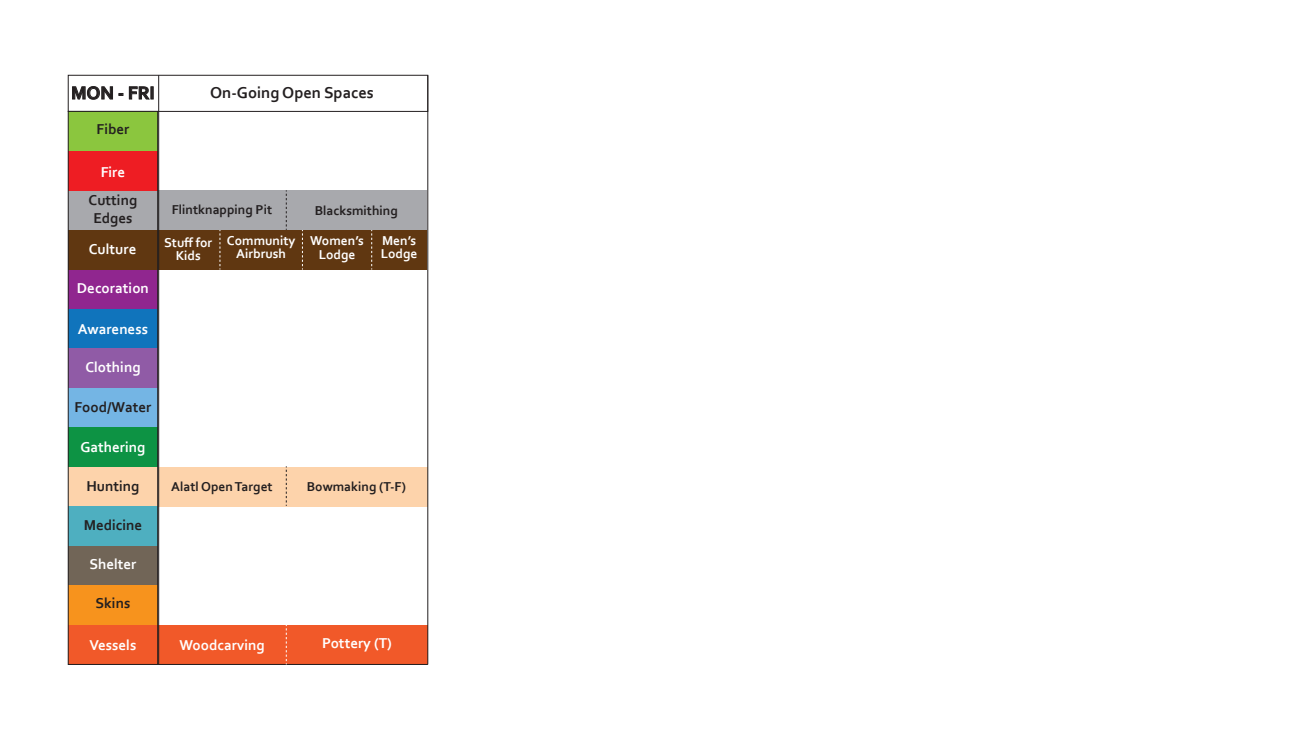
<style>
.page{position:relative;width:1296px;height:756px;background:#fff}
.page>*{position:absolute;margin:0;border:0;box-sizing:border-box;transform-origin:0 0}
.t1{font:700 18.75px "Corbel";color:#231f20}
.t2{font:700 16.5px "Corbel";color:#231f20}
.t3{font:700 15px "Corbel";color:#fff}
.t4{font:700 15px/18px "Corbel";color:#231f20;text-align:center}
.t5{font:700 13.5px "Corbel";color:#231f20}
.t6{font:700 13.5px/13.5px "Corbel";color:#fff;text-align:center}
</style>
<div class="page">
<div style="left:68px;top:190px;width:90px;height:40px;background:#a8a9ad"></div>
<div style="left:158px;top:190px;width:269px;height:40px;background:#a8a9ad"></div>
<div style="left:68px;top:270px;width:90px;height:39px;background:#90268f"></div>
<div style="left:68px;top:388px;width:90px;height:40px;background:#74b5e4"></div>
<div style="left:68px;top:428px;width:90px;height:39px;background:#0d9344"></div>
<div style="left:68px;top:467px;width:90px;height:40px;background:#fdd3ab"></div>
<div style="left:158px;top:467px;width:270px;height:40px;background:#fdd3ab"></div>
<div style="left:158px;top:625px;width:270px;height:39px;background:#f15929"></div>
<div style="left:68px;top:507px;width:90px;height:39px;background:#4eafc0"></div>
<div style="left:68px;top:546px;width:90px;height:40px;background:#716557"></div>
<div style="left:68px;top:586px;width:90px;height:39px;background:#f7931d"></div>
<div style="left:68px;top:625px;width:90px;height:39px;background:#f15929"></div>
<svg style="left:286px;top:190px;width:1px;height:40px"></svg>
<hr style="left:158px;top:664px;width:270px;height:1px;background:#231f20">
<svg style="left:286px;top:466px;width:1px;height:40px"></svg>
<svg style="left:286px;top:625px;width:1px;height:39px"></svg>
<div style="left:68px;top:75px;width:360px;height:37px;border:1px solid #231f20"></div>
<div style="left:68px;top:309px;width:90px;height:40px;background:#1074bc"></div>
<div style="left:68px;top:349px;width:90px;height:39px;background:#905ba6"></div>
<div style="left:68px;top:111px;width:90px;height:40px;background:#8bc63e"></div>
<div style="left:68px;top:151px;width:90px;height:39px;background:#ee1d23"></div>
<svg style="left:72px;top:86px;width:41px;height:14px"></svg>
<svg style="left:119px;top:93px;width:4px;height:3px"></svg>
<svg style="left:129px;top:86px;width:25px;height:14px"></svg>
<div style="left:68px;top:230px;width:89px;height:40px;background:#603711"></div>
<div style="left:157px;top:230px;width:270px;height:40px;background:#603711"></div>
<svg style="left:220px;top:230px;width:1px;height:40px"></svg>
<svg style="left:302px;top:230px;width:1px;height:40px"></svg>
<svg style="left:371px;top:230px;width:1px;height:40px"></svg>
<hr style="left:427px;top:75px;width:1px;height:589px;background:#231f20">
<hr style="left:158px;top:75px;width:1px;height:589px;background:#231f20">
<div style="left:68px;top:111px;width:90px;height:554px;border:1px solid #231f20"></div>
<p class="t1" style="left:71px;top:81px;width:85px">MON - FRI</p>
<p class="t4" style="left:97px;top:120px;width:34px">Fiber</p>
<p class="t3" style="left:101px;top:162px;width:26px">Fire</p>
<p class="t4" style="left:89px;top:191px;width:50px">Cutting<br>Edges</p>
<p class="t2" style="left:210px;top:83px;width:165px">On-Going Open Spaces</p>
<p class="t5" style="left:172px;top:201px;width:102px">Flintknapping Pit</p>
<p class="t5" style="left:315px;top:202px;width:85px">Blacksmithing</p>
<p class="t3" style="left:89px;top:240px;width:49px">Culture</p>
<p class="t6" style="left:164px;top:235px;width:50px">Stuff for<br>Kids</p>
<p class="t6" style="left:227px;top:233px;width:70px">Community<br>Airbrush</p>
<p class="t6" style="left:310px;top:234px;width:55px">Women’s<br>Lodge</p>
<p class="t6" style="left:381px;top:233px;width:38px;text-align:left">Men’s<br>Lodge</p>
<p class="t3" style="left:77px;top:279px;width:73px">Decoration</p>
<p class="t3" style="left:78px;top:319px;width:72px">Awareness</p>
<p class="t3" style="left:85px;top:358px;width:57px">Clothing</p>
<p class="t4" style="left:74px;top:398px;width:79px">Food/Water</p>
<p class="t3" style="left:80px;top:438px;width:67px">Gathering</p>
<p class="t4" style="left:86px;top:477px;width:54px">Hunting</p>
<p class="t4" style="left:84px;top:516px;width:60px">Medicine</p>
<p class="t3" style="left:89px;top:555px;width:49px">Shelter</p>
<p class="t4" style="left:96px;top:594px;width:36px">Skins</p>
<p class="t3" style="left:90px;top:636px;width:48px">Vessels</p>
<p class="t5" style="left:171px;top:478px;width:103px">Alatl Open Target</p>
<p class="t3" style="left:179px;top:635px;width:87px">Woodcarving</p>
<p class="t5" style="left:307px;top:478px;width:101px">Bowmaking (T-F)</p>
<p class="t3" style="left:322px;top:634px;width:71px">Pottery (T)</p>
</div>
